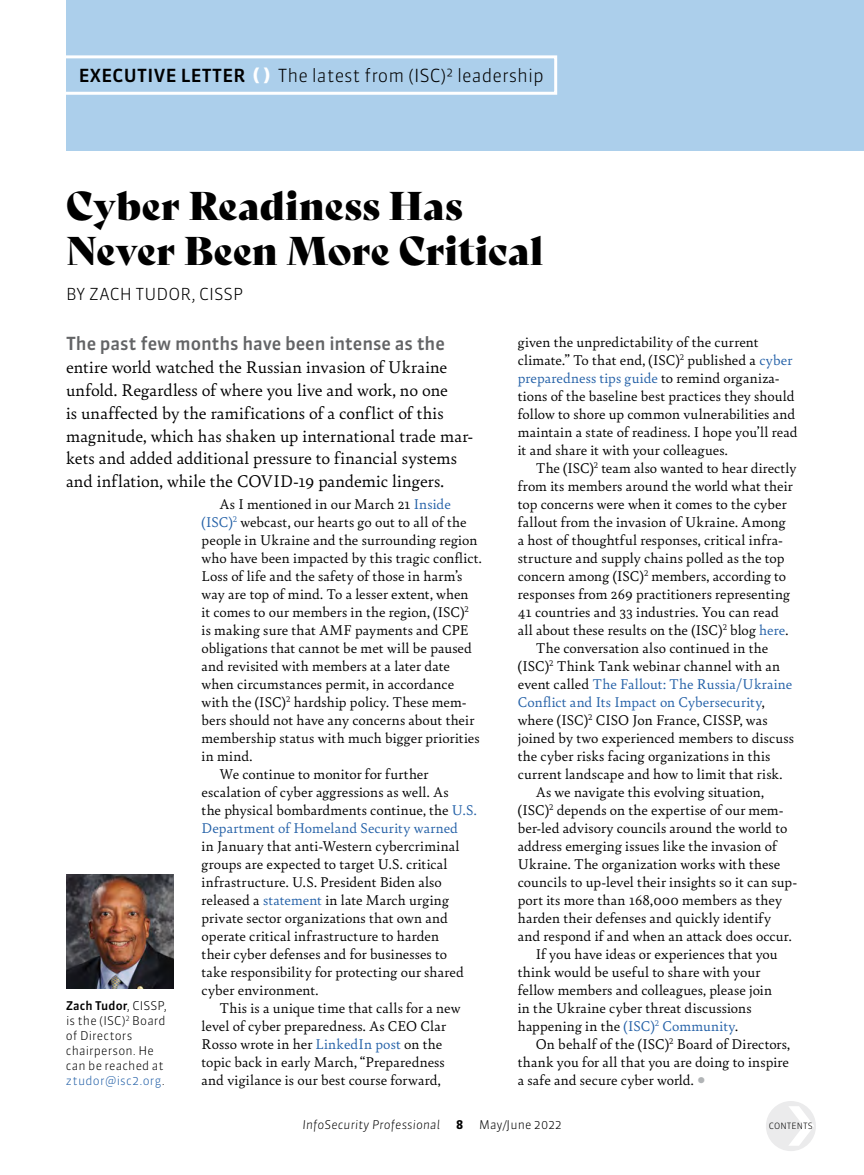
<style>
.page{position:relative;width:864px;height:1175px;background:#fff}
.page>*{position:absolute;margin:0;border:0;box-sizing:border-box;transform-origin:0 0}
.t1{font:39px/45px "Bely Display";letter-spacing:-.005em;color:#000}
.t2{font:18px/23px "Bely";letter-spacing:.005em;color:#000}
.t3{font:300 18px "Sanuk OT";color:#000}
.t4{font:500 18px "Sanuk OT";letter-spacing:-.005em;color:#636466}
.t5{font:300 16.5px "Sanuk OT";letter-spacing:.01em;color:#000}
.t6{font:15px/18px "Bely";letter-spacing:.01em;color:#000}
.t7{font:15px "Bely";letter-spacing:.01em;color:#2360a7}
.t8{font:300 12px/15px "Sanuk OT";letter-spacing:.01em;color:#000}
.t9{font:italic 300 12px "Sanuk OT";letter-spacing:.01em;color:#000}
.t10{font:700 12px "Sanuk OT";color:#000}
.t11{font:300 8.7px "Sanuk OT";letter-spacing:.01em;color:#000}
.s1{font-weight:500}
.s2{font-weight:900;color:#fff}
.s3{color:#2360a7}
.s4{color:#000}
.s5{color:#b1b4b6}
</style>
<div class="page">
<div style="left:766px;top:1101px;width:50px;height:50px;background:#ebebec;border-radius:50%"></div>
<div style="left:66px;top:0;width:798px;height:150px;background:#accfeb"></div>
<svg style="left:66px;top:55px;width:491px;height:40px"></svg>
<img style="left:66px;top:874px;width:108px;height:114px">
<p class="t3" style="left:79px;top:64px;width:467px"><span class="s1">EXECUTIVE LETTER</span> <span class="s2">( )</span> The latest from (ISC)2 leadership</p>
<h1 class="t1" style="left:66px;top:180px;width:479px">Cyber Readiness Has<br>Never Been More Critical</h1>
<p class="t5" style="left:66px;top:284px;width:179px">BY ZACH TUDOR, CISSP</p>
<p class="t4" style="left:66px;top:332px;width:380px">The past few months have been intense as the</p>
<p class="t2" style="left:66px;top:354px;width:409px">entire world watched the Russian invasion of Ukraine unfold. Regardless of where you live and work, no one<br>is unaffected by the ramifications of a conflict of this magnitude, which has shaken up international trade mar&shy;kets and added additional pressure to financial systems and inflation, while the COVID-19 pandemic lingers.</p>
<p class="t8" style="left:66px;top:998px;width:102px"><span class="s1">Zach Tudor</span>, CISSP, is the (ISC)<sup>2</sup> Board of Directors chairperson. He can be reached at <span class="s3">ztudor@isc2.org</span>.</p>
<p class="t6" style="left:220px;top:494px;width:233px">As I mentioned in our March 21 <span class="s3">Inside</span></p>
<p class="t6" style="left:202px;top:512px;width:267px"><span class="s3">(ISC)</span><sup>2</sup> webcast, our hearts go out to all of the</p>
<p class="t6" style="left:202px;top:530px;width:277px">people in Ukraine and the surrounding region</p>
<p class="t6" style="left:202px;top:548px;width:282px">who have been impacted by this tragic conflict.</p>
<p class="t6" style="left:202px;top:566px;width:262px">Loss of life and the safety of those in harm’s</p>
<p class="t6" style="left:202px;top:584px;width:269px">way are top of mind. To a lesser extent, when</p>
<p class="t6" style="left:202px;top:602px;width:269px">it comes to our members in the region, (ISC)<sup>2</sup></p>
<p class="t6" style="left:202px;top:620px;width:268px">is making sure that AMF payments and CPE</p>
<p class="t6" style="left:202px;top:638px;width:272px">obligations that cannot be met will be paused</p>
<p class="t6" style="left:202px;top:656px;width:250px">and revisited with members at a later date</p>
<p class="t6" style="left:202px;top:674px;width:254px">when circumstances permit, in accordance</p>
<p class="t6" style="left:202px;top:692px;width:267px">with the (ISC)<sup>2</sup> hardship policy. These mem-</p>
<p class="t6" style="left:202px;top:710px;width:274px">bers should not have any concerns about their</p>
<p class="t6" style="left:202px;top:728px;width:280px">membership status with much bigger priorities</p>
<p class="t6" style="left:202px;top:746px;width:52px">in mind.</p>
<p class="t6" style="left:220px;top:764px;width:210px">We continue to monitor for further</p>
<p class="t6" style="left:202px;top:782px;width:249px">escalation of cyber aggressions as well. As</p>
<p class="t6" style="left:202px;top:800px;width:277px">the physical bombardments continue, the <span class="s3">U.S.</span></p>
<p class="t7" style="left:202px;top:817px;width:258px">Department of Homeland Security warned</p>
<p class="t6" style="left:202px;top:836px;width:264px">in January that anti-Western cybercriminal groups are expected to target U.S. critical infrastructure. U.S. President Biden also released a <span class="s3">statement</span> in late March urging private sector organizations that own and operate critical infrastructure to harden their cyber defenses and for businesses to take responsibility for protecting our shared cyber environment.</p>
<p class="t6" style="left:202px;top:998px;width:260px;text-indent:18px">This is a unique time that calls for a new level of cyber preparedness. As CEO Clar Rosso wrote in her <span class="s3">LinkedIn post</span> on the topic back in early March, “Preparedness and vigilance is our best course forward,</p>
<p class="t6" style="left:518px;top:332px;width:281px">given the unpredictability of the current climate.” To that end, (ISC)<sup>2</sup> published a <span class="s3">cyber preparedness tips guide</span> to remind organiza&shy;tions of the baseline best practices they should follow to shore up common vulnerabilities and maintain a state of readiness. I hope you’ll read it and share it with your colleagues.</p>
<p class="t6" style="left:536px;top:458px;width:262px">The (ISC)<sup>2</sup> team also wanted to hear directly</p>
<p class="t6" style="left:518px;top:476px;width:276px">from its members around the world what their</p>
<p class="t6" style="left:518px;top:494px;width:270px">top concerns were when it comes to the cyber</p>
<p class="t6" style="left:518px;top:512px;width:270px">fallout from the invasion of Ukraine. Among</p>
<p class="t6" style="left:518px;top:530px;width:267px">a host of thoughtful responses, critical infra-</p>
<p class="t6" style="left:518px;top:548px;width:268px">structure and supply chains polled as the top</p>
<p class="t6" style="left:518px;top:566px;width:270px">concern among (ISC)<sup>2</sup> members, according to</p>
<p class="t6" style="left:518px;top:584px;width:274px">responses from 269 practitioners representing</p>
<p class="t6" style="left:518px;top:602px;width:263px">41 countries and 33 industries. You can read</p>
<p class="t6" style="left:518px;top:620px;width:272px">all about these results on the (ISC)<sup>2</sup> blog <span class="s3">here</span>.</p>
<p class="t6" style="left:536px;top:638px;width:234px">The conversation also continued in the</p>
<p class="t6" style="left:518px;top:656px;width:264px">(ISC)<sup>2</sup> Think Tank webinar channel with an</p>
<p class="t7" style="left:518px;top:673px;width:276px"><span class="s4">event called</span> The Fallout: The Russia/Ukraine</p>
<p class="t7" style="left:518px;top:691px;width:248px">Conflict and Its Impact on Cybersecurity<span class="s4">,</span></p>
<p class="t6" style="left:518px;top:710px;width:252px">where (ISC)<sup>2</sup> CISO Jon France, CISSP, was</p>
<p class="t6" style="left:518px;top:728px;width:278px">joined by two experienced members to discuss</p>
<p class="t6" style="left:518px;top:746px;width:254px">the cyber risks facing organizations in this</p>
<p class="t6" style="left:518px;top:764px;width:266px">current landscape and how to limit that risk.</p>
<p class="t6" style="left:536px;top:782px;width:230px">As we navigate this evolving situation,</p>
<p class="t6" style="left:518px;top:800px;width:267px">(ISC)<sup>2</sup> depends on the expertise of our mem-</p>
<p class="t6" style="left:518px;top:818px;width:271px">ber-led advisory councils around the world to</p>
<p class="t6" style="left:518px;top:836px;width:260px">address emerging issues like the invasion of</p>
<p class="t6" style="left:518px;top:854px;width:264px">Ukraine. The organization works with these</p>
<p class="t6" style="left:518px;top:872px;width:281px">councils to up-level their insights so it can sup-</p>
<p class="t6" style="left:518px;top:890px;width:266px">port its more than 168,000 members as they</p>
<p class="t6" style="left:518px;top:908px;width:255px">harden their defenses and quickly identify</p>
<p class="t6" style="left:518px;top:926px;width:275px">and respond if and when an attack does occur.</p>
<p class="t6" style="left:536px;top:944px;width:243px">If you have ideas or experiences that you</p>
<p class="t6" style="left:518px;top:962px;width:244px">think would be useful to share with your</p>
<p class="t6" style="left:518px;top:980px;width:256px">fellow members and colleagues, please join</p>
<p class="t6" style="left:518px;top:998px;width:235px">in the Ukraine cyber threat discussions</p>
<p class="t6" style="left:518px;top:1016px;width:222px">happening in the <span class="s3">(ISC)</span><sup>2</sup> <span class="s3">Community</span>.</p>
<p class="t6" style="left:536px;top:1034px;width:256px">On behalf of the (ISC)<sup>2</sup> Board of Directors,</p>
<p class="t6" style="left:518px;top:1052px;width:273px">thank you for all that you are doing to inspire</p>
<p class="t6" style="left:518px;top:1070px;width:190px">a safe and secure cyber world. <span class="s5">○</span></p>
<p class="t9" style="left:302px;top:1117px;width:139px">InfoSecurity Professional</p>
<p class="t10" style="left:456px;top:1117px;width:9px">8</p>
<p class="t8" style="left:479px;top:1117px;width:84px">May/June 2022</p>
<p class="t11" style="left:769px;top:1120px;width:45px">CONTENTS</p>
</div>
